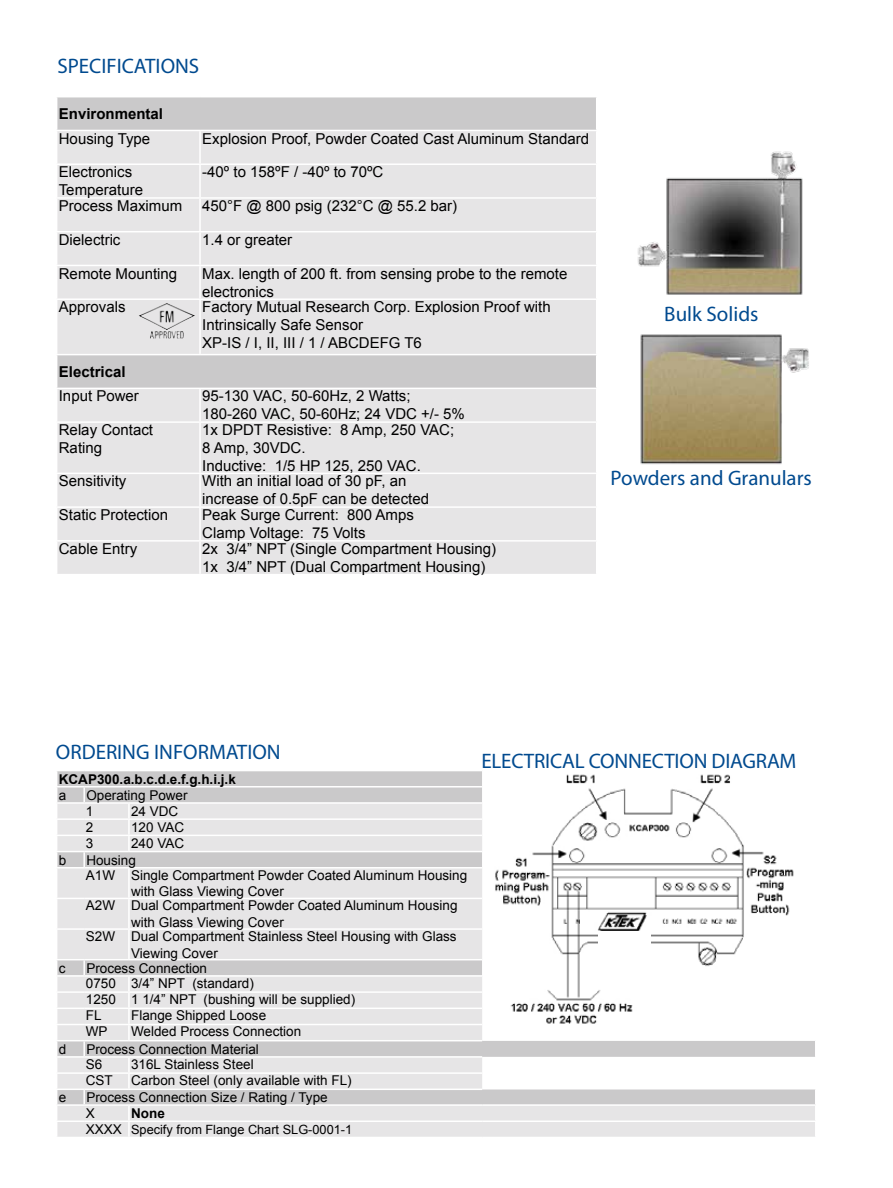
<style>
.page{position:relative;width:893px;height:1188px;background:#fff}
.page>*{position:absolute;margin:0;border:0;box-sizing:border-box;transform-origin:0 0}
.t1{font:21px "Myriad Pro";color:#004a8f}
.t2{font:15px/18px "Arial";color:#000}
.t3{font:700 15px "Arial";color:#000}
.t4{font:13.5px/15.9px "Arial";color:#000}
.t5{font:700 13.5px "Arial";color:#000}
.t6{font:12.75px "Arial";color:#000}
.s1{font-size:13.5px}
</style>
<div class="page">
<div style="left:57px;top:97px;width:539px;height:33px;background:#cac9ca"></div>
<svg style="left:57px;top:131px;width:539px;height:443px;background:#e2e1e2"></svg>
<div style="left:57px;top:199px;width:539px;height:155px;background:#e6e5e6"></div>
<hr style="left:199px;top:131px;width:2px;height:32px;background:#fff">
<hr style="left:56px;top:163px;width:144px;height:2px;background:#fff">
<hr style="left:200px;top:163px;width:397px;height:2px;background:#fff">
<hr style="left:199px;top:165px;width:2px;height:32px;background:#fff">
<hr style="left:56px;top:197px;width:144px;height:2px;background:#fff">
<hr style="left:200px;top:197px;width:397px;height:2px;background:#fff">
<hr style="left:199px;top:199px;width:2px;height:32px;background:#fff">
<hr style="left:56px;top:231px;width:144px;height:1px;background:#fff">
<hr style="left:200px;top:231px;width:397px;height:1px;background:#fff">
<hr style="left:199px;top:232px;width:2px;height:33px;background:#fff">
<hr style="left:56px;top:265px;width:144px;height:1px;background:#fff">
<hr style="left:200px;top:265px;width:397px;height:1px;background:#fff">
<hr style="left:199px;top:266px;width:2px;height:32px;background:#fff">
<hr style="left:56px;top:298px;width:144px;height:2px;background:#fff">
<hr style="left:200px;top:298px;width:397px;height:2px;background:#fff">
<hr style="left:199px;top:300px;width:2px;height:54px;background:#fff">
<hr style="left:56px;top:354px;width:144px;height:1px;background:#fff">
<hr style="left:200px;top:354px;width:397px;height:1px;background:#fff">
<hr style="left:56px;top:388px;width:144px;height:1px;background:#fff">
<hr style="left:200px;top:388px;width:397px;height:1px;background:#fff">
<hr style="left:199px;top:389px;width:2px;height:32px;background:#fff">
<hr style="left:56px;top:421px;width:144px;height:2px;background:#fff">
<hr style="left:200px;top:421px;width:397px;height:2px;background:#fff">
<hr style="left:199px;top:423px;width:2px;height:50px;background:#fff">
<hr style="left:56px;top:473px;width:144px;height:1px;background:#fff">
<hr style="left:200px;top:473px;width:397px;height:1px;background:#fff">
<hr style="left:199px;top:474px;width:2px;height:32px;background:#fff">
<hr style="left:56px;top:506px;width:144px;height:2px;background:#fff">
<hr style="left:200px;top:506px;width:397px;height:2px;background:#fff">
<hr style="left:199px;top:508px;width:2px;height:32px;background:#fff">
<hr style="left:56px;top:540px;width:144px;height:2px;background:#fff">
<hr style="left:200px;top:540px;width:397px;height:2px;background:#fff">
<hr style="left:199px;top:542px;width:2px;height:32px;background:#fff">
<img style="left:138px;top:303px;width:57px;height:36px">
<img style="left:640px;top:334px;width:169px;height:131px">
<img style="left:637px;top:151px;width:166px;height:144px">
<div style="left:85px;top:771px;width:397px;height:31px;background:#cac9ca"></div>
<svg style="left:85px;top:804px;width:730px;height:333px;background:#e3e2e3"></svg>
<hr style="left:84px;top:786px;width:45px;height:2px;background:#fff">
<hr style="left:129px;top:786px;width:353px;height:2px;background:#fff">
<hr style="left:84px;top:818px;width:45px;height:2px;background:#fff">
<hr style="left:129px;top:818px;width:353px;height:2px;background:#fff">
<hr style="left:84px;top:835px;width:45px;height:1px;background:#fff">
<hr style="left:129px;top:835px;width:353px;height:1px;background:#fff">
<svg style="left:128px;top:804px;width:2px;height:47px"></svg>
<hr style="left:84px;top:851px;width:45px;height:1px;background:#fff">
<hr style="left:129px;top:851px;width:353px;height:1px;background:#fff">
<hr style="left:84px;top:867px;width:45px;height:2px;background:#fff">
<hr style="left:129px;top:867px;width:353px;height:2px;background:#fff">
<hr style="left:128px;top:869px;width:2px;height:29px;background:#fff">
<hr style="left:84px;top:898px;width:45px;height:1px;background:#fff">
<hr style="left:129px;top:898px;width:353px;height:1px;background:#fff">
<hr style="left:128px;top:899px;width:2px;height:29px;background:#fff">
<hr style="left:84px;top:928px;width:45px;height:2px;background:#fff">
<hr style="left:129px;top:928px;width:353px;height:2px;background:#fff">
<hr style="left:128px;top:930px;width:2px;height:29px;background:#fff">
<hr style="left:84px;top:959px;width:45px;height:1px;background:#fff">
<hr style="left:129px;top:959px;width:353px;height:1px;background:#fff">
<hr style="left:84px;top:975px;width:45px;height:2px;background:#fff">
<hr style="left:129px;top:975px;width:353px;height:2px;background:#fff">
<hr style="left:84px;top:991px;width:45px;height:2px;background:#fff">
<hr style="left:129px;top:991px;width:353px;height:2px;background:#fff">
<hr style="left:84px;top:1008px;width:45px;height:1px;background:#fff">
<hr style="left:129px;top:1008px;width:353px;height:1px;background:#fff">
<hr style="left:84px;top:1024px;width:45px;height:1px;background:#fff">
<hr style="left:129px;top:1024px;width:353px;height:1px;background:#fff">
<svg style="left:128px;top:977px;width:2px;height:63px"></svg>
<hr style="left:84px;top:1040px;width:45px;height:1px;background:#fff">
<hr style="left:129px;top:1040px;width:353px;height:1px;background:#fff">
<hr style="left:84px;top:1056px;width:45px;height:2px;background:#fff">
<hr style="left:129px;top:1056px;width:353px;height:2px;background:#fff">
<hr style="left:84px;top:1072px;width:45px;height:2px;background:#fff">
<hr style="left:129px;top:1072px;width:353px;height:2px;background:#fff">
<svg style="left:128px;top:1058px;width:2px;height:31px"></svg>
<hr style="left:84px;top:1089px;width:45px;height:1px;background:#fff">
<hr style="left:129px;top:1089px;width:353px;height:1px;background:#fff">
<hr style="left:84px;top:1104px;width:45px;height:2px;background:#fff">
<hr style="left:129px;top:1104px;width:353px;height:2px;background:#fff">
<hr style="left:482px;top:1104px;width:334px;height:2px;background:#fff">
<hr style="left:84px;top:1121px;width:45px;height:1px;background:#fff">
<hr style="left:129px;top:1121px;width:353px;height:1px;background:#fff">
<svg style="left:128px;top:1106px;width:2px;height:31px"></svg>
<hr style="left:482px;top:1121px;width:334px;height:1px;background:#fff">
<svg style="left:57px;top:771px;width:28px;height:366px;background:#e2e1e2"></svg>
<img style="left:488px;top:774px;width:310px;height:256px">
<div style="left:598px;top:931px;width:53px;height:23px;background:#fff"></div>
<h1 class="t1" style="left:57px;top:53px;width:143px">SPECIFICATIONS</h1>
<p class="t3" style="left:59px;top:104px;width:106px">Environmental</p>
<p class="t2" style="left:59px;top:129px;width:93px">Housing Type</p>
<p class="t2" style="left:202px;top:129px;width:388px">Explosion Proof, Powder Coated Cast Aluminum Standard</p>
<p class="t2" style="left:59px;top:163px;width:86px">Electronics<br>Temperature</p>
<p class="t2" style="left:202px;top:163px;width:183px">-40º to 158ºF / -40º to 70ºC</p>
<p class="t2" style="left:59px;top:197px;width:125px">Process Maximum</p>
<p class="t2" style="left:202px;top:197px;width:257px">450°F @ 800 psig (232°C @ 55.2 bar)</p>
<p class="t2" style="left:59px;top:231px;width:63px">Dielectric</p>
<p class="t2" style="left:202px;top:231px;width:92px">1.4 or greater</p>
<p class="t2" style="left:59px;top:264px;width:120px">Remote Mounting</p>
<p class="t2" style="left:202px;top:264px;width:367px">Max. length of 200 ft. from sensing probe to the remote electronics</p>
<p class="t2" style="left:59px;top:298px;width:68px">Approvals</p>
<p class="t2" style="left:202px;top:298px;width:350px">Factory Mutual Research Corp. Explosion Proof with<br>Intrinsically Safe Sensor<br>XP-IS / I, II, III / 1 / ABCDEFG T6</p>
<p class="t3" style="left:59px;top:362px;width:68px">Electrical</p>
<p class="t2" style="left:59px;top:387px;width:82px">Input Power</p>
<p class="t2" style="left:202px;top:387px;width:264px">95-130 VAC, 50-60Hz, 2 Watts;<br>180-260 VAC, 50-60Hz; 24 VDC +/- 5%</p>
<p class="t2" style="left:59px;top:421px;width:96px">Relay Contact<br>Rating</p>
<p class="t2" style="left:202px;top:421px;width:254px">1x DPDT Resistive: 8 Amp, 250 VAC;<br>8 Amp, 30VDC.<br>Inductive: 1/5 HP 125, 250 VAC.</p>
<p class="t2" style="left:59px;top:472px;width:69px">Sensitivity</p>
<p class="t2" style="left:202px;top:472px;width:228px">With an initial load of 30 pF, an increase of 0.5pF can be detected</p>
<p class="t2" style="left:59px;top:506px;width:111px">Static Protection</p>
<p class="t2" style="left:202px;top:506px;width:213px">Peak Surge Current: 800 Amps<br>Clamp Voltage: 75 Volts</p>
<p class="t2" style="left:59px;top:540px;width:80px">Cable Entry</p>
<p class="t2" style="left:202px;top:540px;width:295px">2x 3/4” NPT (Single Compartment Housing)<br>1x 3/4” NPT (Dual Compartment Housing)</p>
<h1 class="t1" style="left:664px;top:301px;width:96px">Bulk Solids</h1>
<h1 class="t1" style="left:611px;top:465px;width:203px">Powders and Granulars</h1>
<h1 class="t1" style="left:56px;top:739px;width:226px">ORDERING INFORMATION</h1>
<p class="t5" style="left:59px;top:770px;width:179px">KCAP300.a.b.c.d.e.f.g.h.i.j.k</p>
<p class="t4" style="left:59px;top:787px;width:9px">a</p>
<p class="t4" style="left:86px;top:787px;width:103px">Operating Power<br>1</p>
<p class="t4" style="left:131px;top:803px;width:49px">24 VDC</p>
<p class="t4" style="left:86px;top:820px;width:9px">2</p>
<p class="t4" style="left:131px;top:820px;width:55px">120 VAC</p>
<p class="t4" style="left:86px;top:836px;width:9px">3</p>
<p class="t4" style="left:131px;top:836px;width:55px">240 VAC</p>
<p class="t4" style="left:59px;top:852px;width:9px">b</p>
<p class="t4" style="left:86px;top:852px;width:383px;line-height:15.1px">Housing<br>A1W Single Compartment Powder Coated Aluminum Housing</p>
<p class="t4" style="left:86px;top:885px;width:373px;line-height:14.1px;text-indent:45px">with Glass Viewing Cover<br>A2W Dual Compartment Powder Coated Aluminum Housing</p>
<p class="t4" style="left:86px;top:915px;width:372px;line-height:14.1px;text-indent:45px">with Glass Viewing Cover<br>S2W Dual Compartment Stainless Steel Housing with Glass</p>
<p class="t4" style="left:131px;top:945px;width:88px">Viewing Cover</p>
<p class="t4" style="left:59px;top:960px;width:8px">c</p>
<p class="t4" style="left:86px;top:960px;width:271px">Process Connection<br>0750 3/4” NPT (standard)<br>1250 1 1/4” NPT (bushing will be supplied)<br>FL</p>
<p class="t4" style="left:131px;top:1008px;width:137px">Flange Shipped Loose</p>
<p class="t4" style="left:86px;top:1024px;width:23px">WP</p>
<p class="t4" style="left:131px;top:1024px;width:172px">Welded Process Connection</p>
<p class="t4" style="left:59px;top:1041px;width:9px">d</p>
<p class="t4" style="left:86px;top:1042px;width:175px;line-height:15.1px">Process Connection Material<br>S6</p>
<p class="t4" style="left:131px;top:1056px;width:124px">316L Stainless Steel</p>
<p class="t4" style="left:86px;top:1073px;width:29px">CST</p>
<p class="t4" style="left:131px;top:1073px;width:222px">Carbon Steel (only available with FL)</p>
<p class="t4" style="left:59px;top:1090px;width:9px">e</p>
<p class="t4" style="left:86px;top:1089px;width:243px">Process Connection Size / Rating / Type<br>X</p>
<p class="t5" style="left:131px;top:1104px;width:35px">None</p>
<p class="t6" style="left:86px;top:1121px;width:268px"><span class="s1">XXXX</span> Specify from Flange Chart SLG-0001-1</p>
<h1 class="t1" style="left:481px;top:748px;width:316px">ELECTRICAL CONNECTION DIAGRAM</h1>
</div>
